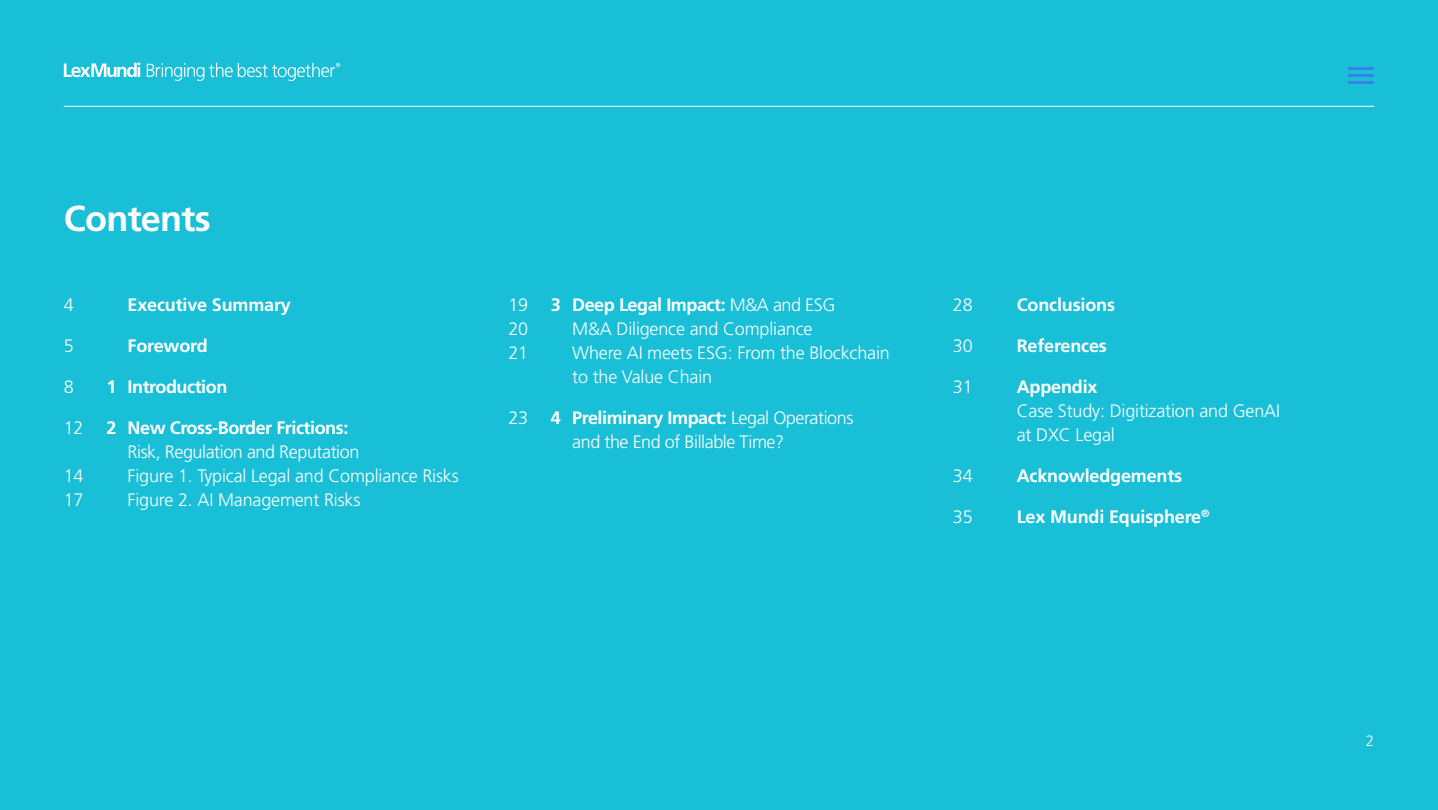
<style>
.page{position:relative;width:1438px;height:810px;background:#fff}
.page>*{position:absolute;margin:0;border:0;box-sizing:border-box;transform-origin:0 0}
.t1{font:700 36px "Frutiger LT Pro";letter-spacing:-.02em;color:#fff}
.t2{font:300 18px/24px "Frutiger LT Pro";letter-spacing:-.01em;color:#fff}
.t3{font:700 18px "Frutiger LT Pro";letter-spacing:-.01em;color:#fff}
.t4{font:300 15px "Frutiger LT Pro";color:#fff}
.s1{font-weight:300}
.s2{font-weight:700}
</style>
<div class="page">
<div style="left:0;top:0;width:1437px;height:810px;background:#19bed7"></div>
<hr style="left:64px;top:106px;width:1309px;height:1px;background:#fff">
<hr style="left:1348px;top:67px;width:25px;height:2px;background:#3783e3">
<hr style="left:1348px;top:74px;width:25px;height:2px;background:#3783e3">
<hr style="left:1348px;top:81px;width:25px;height:2px;background:#3783e3">
<svg style="left:64px;top:63px;width:76px;height:14px"></svg>
<svg style="left:147px;top:63px;width:193px;height:18px"></svg>
<h1 class="t1" style="left:64px;top:197px;width:148px">Contents</h1>
<p class="t2" style="left:64px;top:293px;width:12px">4</p>
<p class="t3" style="left:128px;top:294px;width:165px">Executive Summary</p>
<p class="t2" style="left:64px;top:334px;width:12px">5</p>
<p class="t3" style="left:128px;top:335px;width:82px">Foreword</p>
<p class="t2" style="left:64px;top:375px;width:12px">8</p>
<p class="t3" style="left:106px;top:376px;width:122px">1 Introduction</p>
<p class="t2" style="left:64px;top:416px;width:21px">12</p>
<p class="t3" style="left:106px;top:417px;width:243px">2 New Cross-Border Frictions:</p>
<p class="t2" style="left:128px;top:440px;width:233px">Risk, Regulation and Reputation</p>
<p class="t2" style="left:64px;top:464px;width:21px">14</p>
<p class="t2" style="left:128px;top:464px;width:332px">Figure 1. Typical Legal and Compliance Risks</p>
<p class="t2" style="left:64px;top:488px;width:21px">17</p>
<p class="t2" style="left:128px;top:488px;width:234px">Figure 2. AI Management Risks</p>
<p class="t2" style="left:508px;top:293px;width:21px">19</p>
<p class="t3" style="left:551px;top:294px;width:286px">3 Deep Legal Impact: <span class="s1">M&amp;A and ESG</span></p>
<p class="t2" style="left:508px;top:317px;width:21px">20</p>
<p class="t2" style="left:572px;top:317px;width:242px">M&amp;A Diligence and Compliance</p>
<p class="t2" style="left:508px;top:341px;width:21px">21</p>
<p class="t2" style="left:572px;top:341px;width:319px">Where AI meets ESG: From the Blockchain to the Value Chain</p>
<p class="t2" style="left:508px;top:406px;width:21px">23</p>
<p class="t2" style="left:572px;top:406px;width:282px;text-indent:-21px"><span class="s2">4 Preliminary Impact:</span> Legal Operations and the End of Billable Time?</p>
<p class="t2" style="left:952px;top:293px;width:21px">28</p>
<p class="t3" style="left:1016px;top:294px;width:100px">Conclusions</p>
<p class="t2" style="left:952px;top:334px;width:21px">30</p>
<p class="t3" style="left:1016px;top:335px;width:92px">References</p>
<p class="t2" style="left:952px;top:375px;width:21px">31</p>
<p class="t3" style="left:1016px;top:376px;width:82px">Appendix</p>
<p class="t2" style="left:1016px;top:399px;width:265px">Case Study: Digitization and GenAI at DXC Legal</p>
<p class="t2" style="left:952px;top:464px;width:21px">34</p>
<p class="t3" style="left:1016px;top:465px;width:167px">Acknowledgements</p>
<p class="t2" style="left:952px;top:505px;width:21px">35</p>
<p class="t3" style="left:1016px;top:506px;width:194px">Lex Mundi Equisphere<sup>®</sup></p>
<p class="t4" style="left:1365px;top:732px;width:10px">2</p>
</div>
